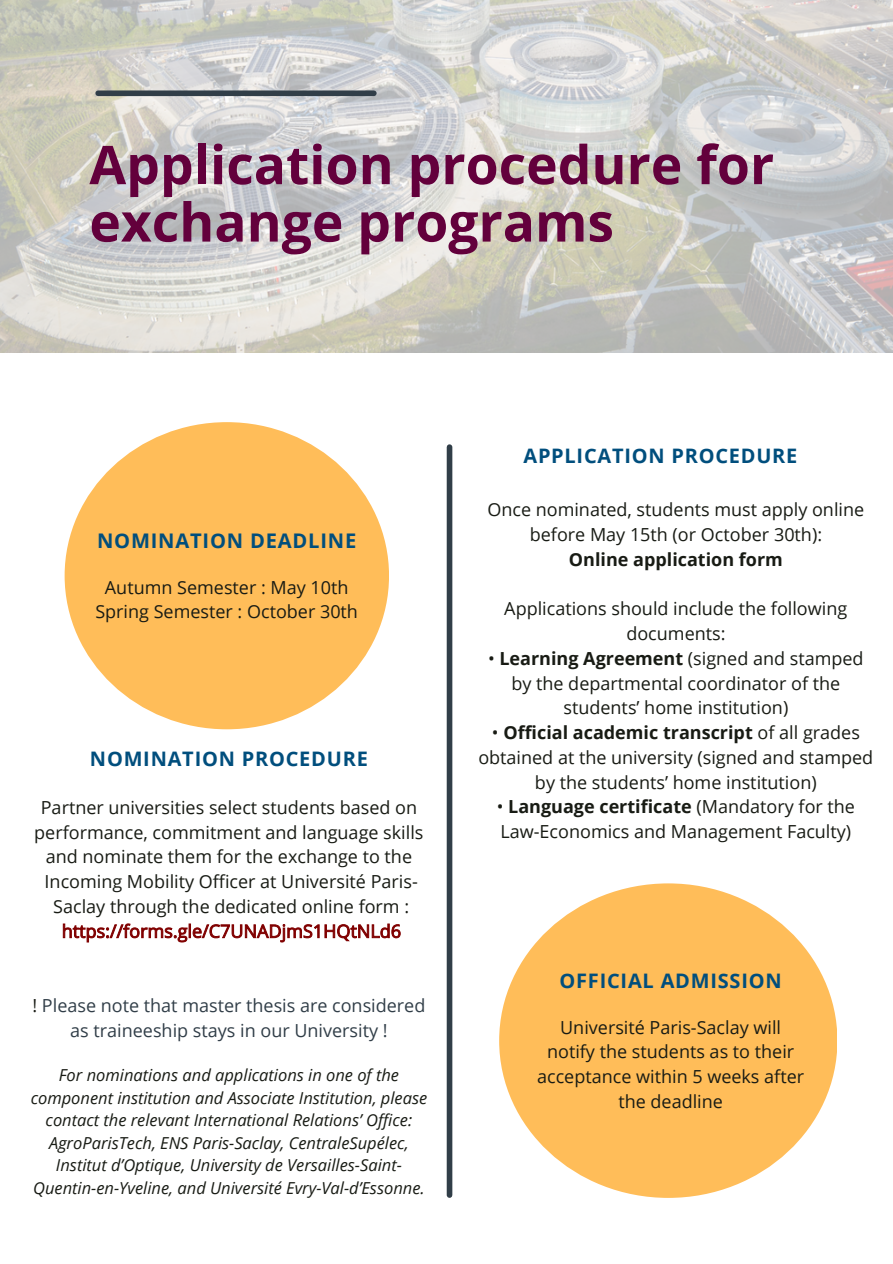
<style>
.page{position:relative;width:893px;height:1264px;background:#fff}
.page>*{position:absolute;margin:0;border:0;box-sizing:border-box;transform-origin:0 0}
.t1{font:700 53.4px/57.3px "Open Sans";color:#63003c}
.t2{font:700 20.1px "Open Sans";letter-spacing:.04em;color:#004e7d}
.t3{font:700 19.95px "Open Sans";letter-spacing:.04em;color:#004e7d}
.t4{font:18px/24.8px "Open Sans";color:#181b14;text-align:center}
.t5{font:18px/24.8px "Open Sans";color:#313e48;text-align:center}
.t6{font:700 18px "Open Sans";color:#181b14}
.t7{font:italic 16.5px/22.5px "Open Sans";color:#181b14;text-align:center}
.s1{color:#800000}
.s2{color:#181b14}
.s3{font-weight:700}
</style>
<div class="page">
<img style="left:0;top:1px;width:892px;height:352px">
<div style="left:98px;top:90px;width:276px;height:6px;background:#313e48"></div>
<div style="left:446px;top:447px;width:6px;height:748px;background:#313e48"></div>
<div style="left:65px;top:422px;width:323px;height:307px;background:#ffbd59;border-radius:50%"></div>
<div style="left:499px;top:883px;width:338px;height:314px;background:#ffbd59;border-radius:50%"></div>
<p class="t1" style="left:89px;top:135px;width:686px">Application procedure for exchange programs</p>
<h1 class="t2" style="left:97px;top:526px;width:261px">NOMINATION DEADLINE</h1>
<h2 class="t4" style="left:105px;top:574px;width:245px">Autumn Semester : May 10th</h2>
<p class="t4" style="left:95px;top:599px;width:264px">Spring Semester : October 30th</p>
<p class="t3" style="left:90px;top:744px;width:279px">NOMINATION PROCEDURE</p>
<p class="t4" style="left:34px;top:794px;width:390px">Partner universities select students based on performance, commitment and language skills and nominate them for the exchange to the Incoming Mobility Officer at Université Paris-Saclay through the dedicated online form : <span class="s1">https://forms.gle/C7UNADjmS1HQtNLd6</span></p>
<p class="t5" style="left:32px;top:992px;width:394px"><span class="s2">!</span> Please note that master thesis are considered as traineeship stays in our University !</p>
<p class="t7" style="left:31px;top:1063px;width:398px">For nominations and applications in one of the component institution and Associate Institution, please contact the relevant International Relations’ Office:<br>AgroParisTech, ENS Paris-Saclay, CentraleSupélec, Institut d’Optique, University de Versailles-Saint-Quentin-en-Yveline, and Université Evry-Val-d’Essonne.</p>
<p class="t3" style="left:523px;top:441px;width:275px">APPLICATION PROCEDURE</p>
<h2 class="t4" style="left:487px;top:497px;width:378px">Once nominated, students must apply online before May 15th (or October 30th):</h2>
<p class="t6" style="left:569px;top:546px;width:215px">Online application form</p>
<p class="t4" style="left:504px;top:596px;width:344px">Applications should include the following documents:</p>
<p class="t4" style="left:488px;top:645px;width:377px">• <span class="s3">Learning Agreement</span> (signed and stamped by the departmental coordinator of the students’ home institution)</p>
<p class="t4" style="left:478px;top:719px;width:396px">• <span class="s3">Official academic transcript</span> of all grades obtained at the university (signed and stamped by the students’ home institution)</p>
<p class="t4" style="left:496px;top:794px;width:360px;text-align:left">• <span class="s3">Language certificate</span> (Mandatory for the<br>Law-Economics and Management Faculty)</p>
<p class="t3" style="left:559px;top:966px;width:224px">OFFICIAL ADMISSION</p>
<h2 class="t4" style="left:537px;top:1014px;width:268px">Université Paris-Saclay will notify the students as to their acceptance within 5 weeks after the deadline</h2>
</div>
